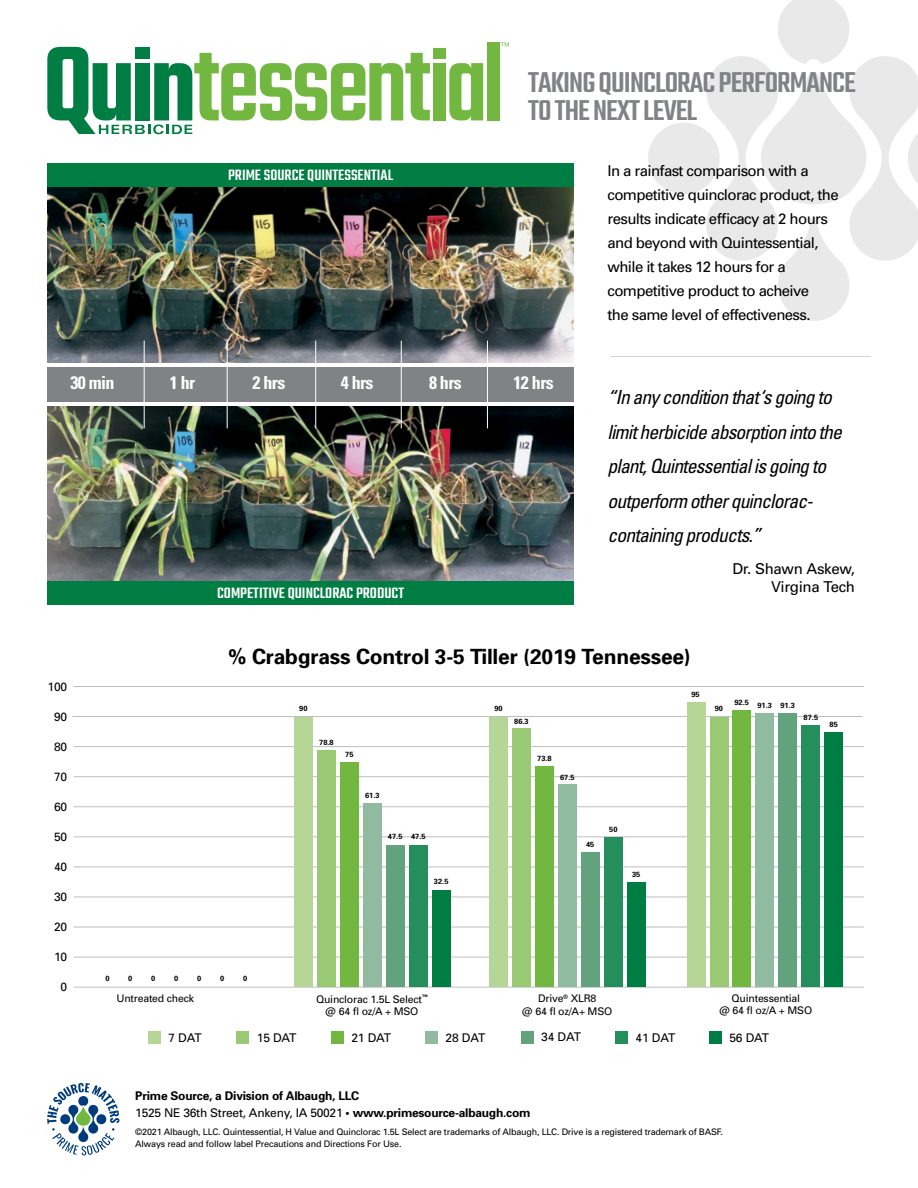
<style>
.page{position:relative;width:918px;height:1188px;background:#fff}
.page>*{position:absolute;margin:0;border:0;box-sizing:border-box;transform-origin:0 0}
.t1{font:500 31.5px/28.5px "Teko";letter-spacing:-.03em;color:#808285}
.t2{font:700 21px "Univers";letter-spacing:-.01em;color:#000}
.t3{font:italic condensed 19.5px/34.5px "Univers";letter-spacing:-.04em;color:#000}
.t4{font:700 condensed 18px "Univers";letter-spacing:-.03em;color:#fff}
.t5{font:500 16.5px "Teko";color:#fff}
.t6{font:15px/24px "Univers";letter-spacing:-.04em;color:#000}
.t7{font:15px/18px "Univers";letter-spacing:-.02em;color:#000;text-align:right}
.t8{font:700 12px/16.5px "Univers";letter-spacing:-.02em;color:#000}
.t9{font:12px "Univers";letter-spacing:-.015em;color:#000}
.t10{font:10.5px/12.6px "Univers";letter-spacing:-.02em;color:#000;text-align:center}
.t11{font:9px/12px "Univers";letter-spacing:-.025em;color:#000}
.t12{font:700 7.5px "Univers";color:#000}
.s1{font-weight:400}
</style>
<div class="page">
<svg style="left:648px;top:0;width:270px;height:321px"></svg>
<div style="left:433px;top:48px;width:12px;height:11px;background:#72b840"></div>
<div style="left:433px;top:63px;width:12px;height:57px;background:#72b840"></div>
<svg style="left:449px;top:63px;width:34px;height:57px"></svg>
<div style="left:487px;top:42px;width:12px;height:78px;background:#72b840"></div>
<svg style="left:47px;top:47px;width:383px;height:87px"></svg>
<svg style="left:501px;top:42px;width:8px;height:4px"></svg>
<svg style="left:47px;top:1083px;width:72px;height:72px"></svg>
<hr style="left:74px;top:746px;width:790px;height:1px;background:#bcbec0">
<hr style="left:74px;top:776px;width:790px;height:1px;background:#bcbec0">
<hr style="left:74px;top:686px;width:790px;height:1px;background:#bcbec0">
<hr style="left:74px;top:806px;width:790px;height:1px;background:#bcbec0">
<hr style="left:72px;top:716px;width:791px;height:1px;background:#bcbec0">
<hr style="left:74px;top:867px;width:790px;height:1px;background:#bcbec0">
<hr style="left:74px;top:836px;width:790px;height:1px;background:#bcbec0">
<hr style="left:74px;top:897px;width:790px;height:1px;background:#bcbec0">
<hr style="left:74px;top:927px;width:790px;height:1px;background:#bcbec0">
<hr style="left:74px;top:957px;width:790px;height:1px;background:#bcbec0">
<hr style="left:74px;top:987px;width:790px;height:1px;background:#bcbec0">
<div style="left:331px;top:1031px;width:13px;height:13px;background:#72b840"></div>
<div style="left:236px;top:1031px;width:13px;height:13px;background:#9ac974"></div>
<div style="left:148px;top:1031px;width:13px;height:13px;background:#b5d697"></div>
<div style="left:425px;top:1031px;width:13px;height:13px;background:#91bba0"></div>
<div style="left:521px;top:1031px;width:13px;height:13px;background:#62a27c"></div>
<div style="left:615px;top:1031px;width:13px;height:13px;background:#258e5d"></div>
<div style="left:709px;top:1031px;width:13px;height:13px;background:#007d43"></div>
<div style="left:733px;top:710px;width:18px;height:277px;background:#72b840"></div>
<div style="left:535px;top:766px;width:19px;height:221px;background:#72b840"></div>
<div style="left:340px;top:763px;width:19px;height:224px;background:#72b840"></div>
<div style="left:710px;top:717px;width:18px;height:270px;background:#9ac974"></div>
<div style="left:512px;top:729px;width:19px;height:258px;background:#9ac974"></div>
<div style="left:317px;top:751px;width:19px;height:236px;background:#9ac974"></div>
<div style="left:687px;top:702px;width:18px;height:285px;background:#b5d697"></div>
<div style="left:489px;top:717px;width:19px;height:270px;background:#b5d697"></div>
<div style="left:294px;top:717px;width:19px;height:270px;background:#b5d697"></div>
<div style="left:756px;top:713px;width:18px;height:274px;background:#91bba0"></div>
<div style="left:558px;top:785px;width:19px;height:202px;background:#91bba0"></div>
<div style="left:363px;top:803px;width:19px;height:184px;background:#91bba0"></div>
<div style="left:779px;top:713px;width:18px;height:274px;background:#62a27c"></div>
<div style="left:581px;top:852px;width:19px;height:135px;background:#62a27c"></div>
<div style="left:386px;top:845px;width:18px;height:142px;background:#62a27c"></div>
<div style="left:802px;top:725px;width:18px;height:262px;background:#258e5d"></div>
<div style="left:604px;top:837px;width:18px;height:150px;background:#258e5d"></div>
<div style="left:409px;top:845px;width:18px;height:142px;background:#258e5d"></div>
<div style="left:825px;top:733px;width:18px;height:254px;background:#007d43"></div>
<div style="left:627px;top:882px;width:18px;height:105px;background:#007d43"></div>
<div style="left:432px;top:890px;width:18px;height:97px;background:#007d43"></div>
<img style="left:47px;top:187px;width:527px;height:175px">
<img style="left:47px;top:406px;width:527px;height:175px">
<div style="left:47px;top:367px;width:527px;height:35px;background:#808285"></div>
<div style="left:47px;top:164px;width:527px;height:23px;background:#007d43"></div>
<div style="left:47px;top:581px;width:527px;height:24px;background:#007d43"></div>
<hr style="left:144px;top:341px;width:1px;height:87px;background:#fff">
<hr style="left:227px;top:341px;width:1px;height:87px;background:#fff">
<hr style="left:315px;top:341px;width:1px;height:87px;background:#fff">
<hr style="left:401px;top:341px;width:1px;height:87px;background:#fff">
<hr style="left:487px;top:341px;width:1px;height:87px;background:#fff">
<hr style="left:610px;top:356px;width:261px;height:1px;background:#d1d3d4">
<p class="t5" style="left:228px;top:166px;width:167px">PRIME SOURCE QUINTESSENTIAL</p>
<h1 class="t1" style="left:528px;top:70px;width:329px">TAKING QUINCLORAC PERFORMANCE<br>TO THE NEXT LEVEL</h1>
<p class="t6" style="left:608px;top:158px;width:233px">In a rainfast comparison with a competitive quinclorac product, the results indicate efficacy at 2 hours and beyond with Quintessential, while it takes 12 hours for a competitive product to acheive<br>the same level of effectiveness.</p>
<p class="t4" style="left:70px;top:372px;width:46px">30 min</p>
<p class="t4" style="left:170px;top:372px;width:27px">1 hr</p>
<p class="t4" style="left:253px;top:372px;width:34px">2 hrs</p>
<p class="t4" style="left:341px;top:372px;width:34px">4 hrs</p>
<p class="t4" style="left:429px;top:372px;width:34px">8 hrs</p>
<p class="t4" style="left:514px;top:372px;width:42px">12 hrs</p>
<p class="t5" style="left:217px;top:584px;width:188px">COMPETITIVE QUINCLORAC PRODUCT</p>
<h3 class="t3" style="left:608px;top:380px;width:236px">“In any condition that ‘s going to limit herbicide absorption into the plant, Quintessential is going to outperform other quinclorac&shy;containing products.”</h3>
<p class="t7" style="left:732px;top:559px;width:124px">Dr. Shawn Askew,<br>Virgina Tech</p>
<p class="t9" style="left:48px;top:679px;width:21px">100</p>
<p class="t9" style="left:54px;top:709px;width:15px">90</p>
<p class="t9" style="left:54px;top:739px;width:15px">80</p>
<p class="t9" style="left:54px;top:769px;width:15px">70</p>
<p class="t9" style="left:54px;top:799px;width:15px">60</p>
<p class="t9" style="left:54px;top:829px;width:15px">50</p>
<p class="t9" style="left:54px;top:859px;width:15px">40</p>
<p class="t9" style="left:54px;top:889px;width:15px">30</p>
<p class="t9" style="left:54px;top:919px;width:15px">20</p>
<p class="t9" style="left:54px;top:949px;width:15px">10</p>
<p class="t9" style="left:61px;top:979px;width:8px">0</p>
<h2 class="t2" style="left:228px;top:643px;width:465px">% Crabgrass Control 3-5 Tiller (2019 Tennessee)</h2>
<p class="t12" style="left:691px;top:689px;width:10px">95</p>
<p class="t12" style="left:299px;top:704px;width:10px">90</p>
<p class="t12" style="left:494px;top:704px;width:10px">90</p>
<p class="t12" style="left:715px;top:704px;width:10px">90</p>
<p class="t12" style="left:319px;top:738px;width:16px">78.8</p>
<p class="t12" style="left:345px;top:750px;width:10px">75</p>
<p class="t12" style="left:365px;top:791px;width:16px">61.3</p>
<p class="t12" style="left:388px;top:832px;width:16px">47.5</p>
<p class="t12" style="left:411px;top:832px;width:16px">47.5</p>
<p class="t12" style="left:434px;top:877px;width:16px">32.5</p>
<p class="t12" style="left:514px;top:716px;width:16px">86.3</p>
<p class="t12" style="left:537px;top:753px;width:16px">73.8</p>
<p class="t12" style="left:560px;top:772px;width:16px">67.5</p>
<p class="t12" style="left:586px;top:840px;width:10px">45</p>
<p class="t12" style="left:609px;top:824px;width:10px">50</p>
<p class="t12" style="left:632px;top:869px;width:10px">35</p>
<p class="t12" style="left:734px;top:697px;width:16px">92.5</p>
<p class="t12" style="left:757px;top:701px;width:16px">91.3</p>
<p class="t12" style="left:780px;top:701px;width:16px">91.3</p>
<p class="t12" style="left:804px;top:712px;width:16px">87.5</p>
<p class="t12" style="left:830px;top:720px;width:10px">85</p>
<p class="t12" style="left:105px;top:974px;width:6px">0</p>
<p class="t12" style="left:128px;top:974px;width:6px">0</p>
<p class="t12" style="left:151px;top:974px;width:6px">0</p>
<p class="t12" style="left:174px;top:974px;width:6px">0</p>
<p class="t12" style="left:197px;top:974px;width:6px">0</p>
<p class="t12" style="left:220px;top:974px;width:6px">0</p>
<p class="t12" style="left:243px;top:974px;width:6px">0</p>
<p class="t10" style="left:116px;top:992px;width:79px">Untreated check</p>
<p class="t10" style="left:316px;top:992px;width:113px">Quinclorac 1.5L Select<sup>™ </sup>@ 64 fl oz/A + MSO</p>
<p class="t10" style="left:522px;top:992px;width:92px">Drive<sup>®</sup> XLR8<br>@ 64 fl oz/A+ MSO</p>
<p class="t10" style="left:719px;top:993px;width:94px;line-height:12px">Quintessential<br>@ 64 fl oz/A + MSO</p>
<p class="t9" style="left:168px;top:1030px;width:35px">7 DAT</p>
<p class="t9" style="left:257px;top:1030px;width:41px">15 DAT</p>
<p class="t9" style="left:351px;top:1030px;width:41px">21 DAT</p>
<p class="t9" style="left:446px;top:1030px;width:41px">28 DAT</p>
<p class="t9" style="left:541px;top:1029px;width:41px">34 DAT</p>
<p class="t9" style="left:636px;top:1030px;width:41px">41 DAT</p>
<p class="t9" style="left:729px;top:1030px;width:41px">56 DAT</p>
<p class="t8" style="left:135px;top:1087px;width:397px">Prime Source, a Division of Albaugh, LLC<br><span class="s1">1525 NE 36th Street, Ankeny, IA 50021</span> • www.primesource-albaugh.com</p>
<p class="t11" style="left:135px;top:1126px;width:589px">©2021 Albaugh, LLC. Quintessential, H Value and Quinclorac 1.5L Select are trademarks of Albaugh, LLC. Drive is a registered trademark of BASF.<br>Always read and follow label Precautions and Directions For Use.</p>
</div>
